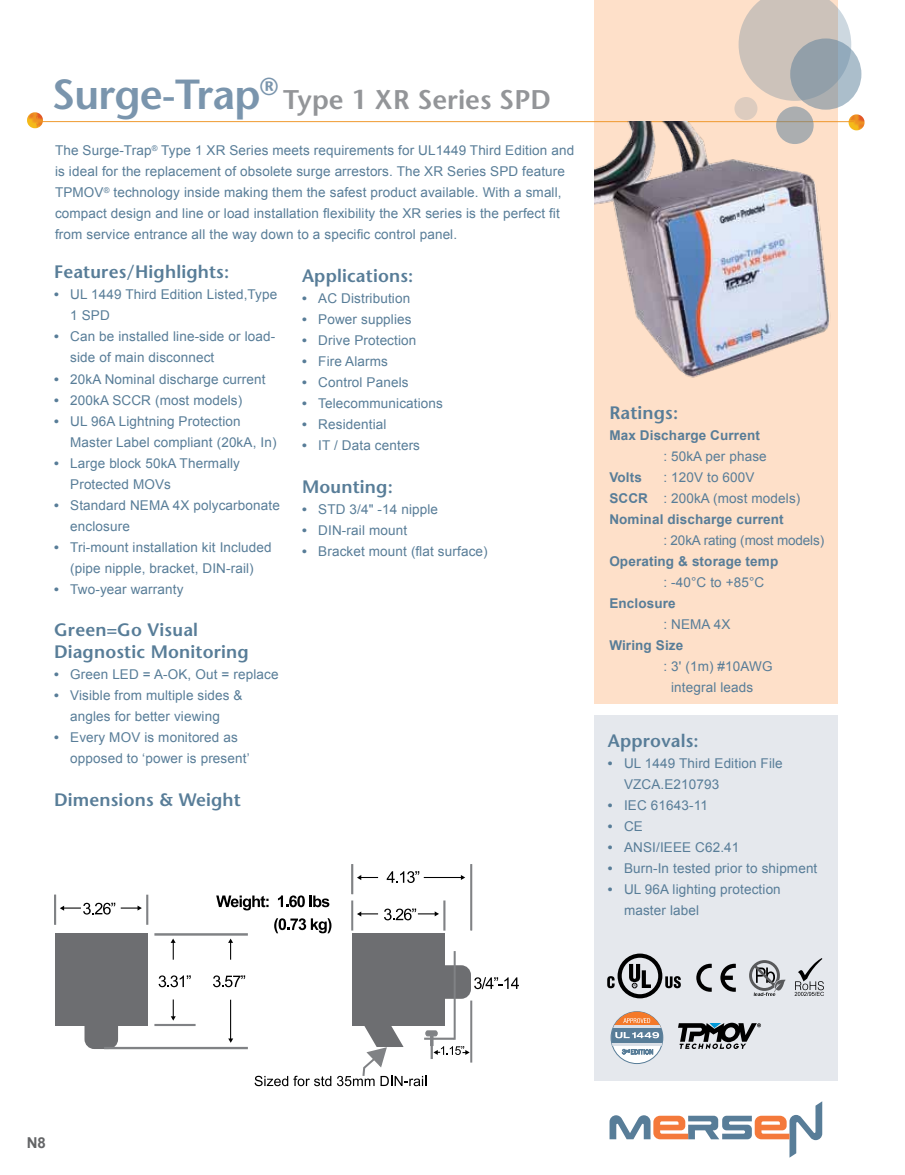
<style>
.page{position:relative;width:905px;height:1175px;background:#fff}
.page>*{position:absolute;margin:0;border:0;box-sizing:border-box;transform-origin:0 0}
.t1{font:600 42px "Stone Sans Std";letter-spacing:-.02em;color:#7a95ad}
.t2{font:600 27px "Stone Sans Std";color:#939598}
.t3{font:600 18px/21.6px "Stone Sans Std";letter-spacing:.01em;color:#587d98}
.t4{font:700 15px "Arial";color:#636466}
.t5{font:13.5px/21px "Arial";letter-spacing:.01em;color:#587d98}
.t6{font:700 13.5px "Arial";letter-spacing:.01em;color:#587d98}
.t7{font:13.5px "Arial";letter-spacing:-.01em;color:#587d98}
.s1{font-weight:700}
</style>
<div class="page">
<div style="left:595px;top:0;width:243px;height:703px;background:#fee0c9"></div>
<div style="left:595px;top:714px;width:243px;height:366px;background:#e5e8ed"></div>
<svg style="left:848px;top:114px;width:16px;height:16px"></svg>
<hr style="left:35px;top:121px;width:818px;height:1px;background:#ee9321">
<svg style="left:27px;top:112px;width:16px;height:16px"></svg>
<svg style="left:738px;top:0;width:113px;height:101px"></svg>
<svg style="left:790px;top:38px;width:71px;height:72px;background:#9ba8b2"></svg>
<svg style="left:776px;top:106px;width:37px;height:38px"></svg>
<div style="left:734px;top:97px;width:23px;height:23px;background:#ddccbf;border-radius:50%"></div>
<svg style="left:609px;top:1101px;width:213px;height:56px"></svg>
<svg style="left:696px;top:963px;width:15px;height:28px"></svg>
<svg style="left:720px;top:963px;width:15px;height:28px"></svg>
<svg style="left:749px;top:960px;width:36px;height:36px"></svg>
<svg style="left:794px;top:958px;width:30px;height:38px"></svg>
<svg style="left:678px;top:1022px;width:83px;height:27px"></svg>
<svg style="left:611px;top:1011px;width:51px;height:52px"></svg>
<svg style="left:614px;top:1011px;width:46px;height:14px"></svg>
<div style="left:611px;top:1026px;width:52px;height:18px;background:#587d98"></div>
<hr style="left:611px;top:1025px;width:52px;height:3px;background:#dbe0e7">
<hr style="left:611px;top:1042px;width:52px;height:3px;background:#dbe0e7">
<svg style="left:615px;top:1032px;width:44px;height:6px"></svg>
<svg style="left:621px;top:1047px;width:32px;height:8px"></svg>
<svg style="left:623px;top:1018px;width:27px;height:5px"></svg>
<svg style="left:607px;top:953px;width:73px;height:45px"></svg>
<img style="left:594px;top:122px;width:247px;height:263px">
<div style="left:352px;top:933px;width:92px;height:93px;background:#6d6e71"></div>
<div style="left:55px;top:933px;width:93px;height:93px;background:#6d6e71"></div>
<div style="left:434px;top:967px;width:35px;height:29px;background:#6d6e71;border-radius:8px"></div>
<div style="left:432px;top:965px;width:39px;height:33px;border:4px solid #6d6e71;border-radius:8px"></div>
<div style="left:87px;top:1012px;width:29px;height:34px;background:#6d6e71;border-radius:8px"></div>
<div style="left:84px;top:1010px;width:34px;height:39px;border:4px solid #6d6e71;border-radius:8px"></div>
<hr style="left:154px;top:933px;width:94px;height:2px;background:#808285">
<hr style="left:154px;top:1023px;width:41px;height:3px;background:#808285">
<hr style="left:104px;top:1046px;width:144px;height:3px;background:#808285">
<hr style="left:54px;top:894px;width:2px;height:30px;background:#808285">
<hr style="left:146px;top:894px;width:2px;height:30px;background:#808285">
<svg style="left:121px;top:905px;width:21px;height:5px"></svg>
<hr style="left:230px;top:999px;width:1px;height:41px;background:#000">
<svg style="left:228px;top:1038px;width:5px;height:4px"></svg>
<svg style="left:228px;top:938px;width:5px;height:21px"></svg>
<svg style="left:171px;top:938px;width:5px;height:21px"></svg>
<svg style="left:171px;top:999px;width:5px;height:21px"></svg>
<svg style="left:60px;top:902px;width:55px;height:12px"></svg>
<hr style="left:351px;top:900px;width:2px;height:30px;background:#808285">
<hr style="left:443px;top:900px;width:2px;height:30px;background:#808285">
<hr style="left:453px;top:951px;width:2px;height:88px;background:#808285">
<svg style="left:357px;top:911px;width:21px;height:5px"></svg>
<svg style="left:384px;top:908px;width:55px;height:12px"></svg>
<hr style="left:351px;top:864px;width:2px;height:30px;background:#808285">
<hr style="left:470px;top:864px;width:2px;height:66px;background:#808285">
<svg style="left:357px;top:875px;width:21px;height:5px"></svg>
<hr style="left:424px;top:877px;width:39px;height:1px;background:#000">
<svg style="left:461px;top:875px;width:4px;height:5px"></svg>
<svg style="left:386px;top:871px;width:33px;height:12px"></svg>
<svg style="left:474px;top:977px;width:45px;height:12px"></svg>
<svg style="left:254px;top:1075px;width:77px;height:11px"></svg>
<svg style="left:159px;top:975px;width:32px;height:12px"></svg>
<svg style="left:213px;top:975px;width:32px;height:12px"></svg>
<svg style="left:216px;top:895px;width:52px;height:15px"></svg>
<svg style="left:278px;top:895px;width:51px;height:12px"></svg>
<svg style="left:274px;top:918px;width:57px;height:15px"></svg>
<svg style="left:337px;top:1004px;width:132px;height:82px"></svg>
<hr style="left:430px;top:1043px;width:3px;height:16px;background:#808285">
<hr style="left:470px;top:1000px;width:2px;height:62px;background:#808285">
<h1 class="t1" style="left:52px;top:69px;width:228px">Surge-Trap<sup>®</sup></h1>
<h2 class="t2" style="left:283px;top:83px;width:269px">Type 1 XR Series SPD</h2>
<p class="t5" style="left:55px;top:140px;width:520px">The Surge-Trap<sup>®</sup> Type 1 XR Series meets requirements for UL1449 Third Edition and is ideal for the replacement of obsolete surge arrestors. The XR Series SPD feature TPMOV<sup>®</sup> technology inside making them the safest product available. With a small, compact design and line or load installation flexibility the XR series is the perfect fit from service entrance all the way down to a specific control panel.</p>
<h3 class="t3" style="left:54px;top:261px;width:177px">Features/Highlights:</h3>
<p class="t5" style="left:70px;top:284px;width:208px;text-indent:-16px"><span class="s1">•</span> UL 1449 Third Edition Listed,Type<br>1 SPD</p>
<p class="t5" style="left:70px;top:326px;width:206px;text-indent:-16px"><span class="s1">•</span> Can be installed line-side or load&shy;side of main disconnect</p>
<p class="t5" style="left:54px;top:368px;width:213px"><span class="s1">•</span> 20kA Nominal discharge current</p>
<p class="t5" style="left:54px;top:389px;width:190px"><span class="s1">•</span> 200kA SCCR (most models)</p>
<p class="t5" style="left:70px;top:410px;width:208px;text-indent:-16px"><span class="s1">•</span> UL 96A Lightning Protection<br>Master Label compliant (20kA, In)</p>
<p class="t5" style="left:70px;top:452px;width:171px;text-indent:-16px"><span class="s1">•</span> Large block 50kA Thermally<br>Protected MOVs</p>
<p class="t5" style="left:70px;top:494px;width:211px;text-indent:-16px"><span class="s1">•</span> Standard NEMA 4X polycarbonate enclosure</p>
<p class="t5" style="left:54px;top:536px;width:219px;text-align:center"><span class="s1">•</span> Tri-mount installation kit Included (pipe nipple, bracket, DIN-rail)</p>
<p class="t5" style="left:54px;top:578px;width:131px"><span class="s1">•</span> Two-year warranty</p>
<h3 class="t3" style="left:54px;top:619px;width:196px">Green=Go Visual<br>Diagnostic Monitoring</h3>
<p class="t5" style="left:54px;top:663px;width:226px"><span class="s1">•</span> Green LED = A-OK, Out = replace</p>
<p class="t5" style="left:54px;top:684px;width:190px;text-align:center"><span class="s1">•</span> Visible from multiple sides &amp; angles for better viewing</p>
<p class="t5" style="left:70px;top:726px;width:181px;text-indent:-16px"><span class="s1">•</span> Every MOV is monitored as opposed to ‘power is present’</p>
<h3 class="t3" style="left:54px;top:789px;width:188px">Dimensions &amp; Weight</h3>
<h3 class="t3" style="left:302px;top:265px;width:113px">Applications:</h3>
<p class="t5" style="left:302px;top:288px;width:110px"><span class="s1">•</span> AC Distribution</p>
<p class="t5" style="left:302px;top:309px;width:111px"><span class="s1">•</span> Power supplies</p>
<p class="t5" style="left:302px;top:330px;width:116px"><span class="s1">•</span> Drive Protection</p>
<p class="t5" style="left:302px;top:351px;width:87px"><span class="s1">•</span> Fire Alarms</p>
<p class="t5" style="left:302px;top:372px;width:108px"><span class="s1">•</span> Control Panels</p>
<p class="t5" style="left:302px;top:393px;width:142px"><span class="s1">•</span> Telecommunications</p>
<p class="t5" style="left:302px;top:414px;width:86px"><span class="s1">•</span> Residential</p>
<p class="t5" style="left:302px;top:435px;width:119px"><span class="s1">•</span> IT / Data centers</p>
<h3 class="t3" style="left:302px;top:476px;width:92px">Mounting:</h3>
<p class="t5" style="left:302px;top:499px;width:137px"><span class="s1">•</span> STD 3/4" -14 nipple</p>
<p class="t5" style="left:302px;top:520px;width:106px"><span class="s1">•</span> DIN-rail mount</p>
<p class="t5" style="left:302px;top:541px;width:187px"><span class="s1">•</span> Bracket mount (flat surface)</p>
<h3 class="t3" style="left:609px;top:401px;width:70px">Ratings:</h3>
<p class="t6" style="left:609px;top:426px;width:152px">Max Discharge Current</p>
<p class="t5" style="left:663px;top:445px;width:105px">: 50kA per phase</p>
<p class="t6" style="left:609px;top:468px;width:34px">Volts</p>
<p class="t5" style="left:609px;top:466px;width:192px;text-indent:54px">: 120V to 600V<br><span class="s1">SCCR</span> : 200kA (most models)<br><span class="s1">Nominal discharge current</span></p>
<p class="t7" style="left:663px;top:531px;width:162px">: 20kA rating (most models)</p>
<p class="t6" style="left:609px;top:552px;width:170px">Operating &amp; storage temp</p>
<p class="t5" style="left:663px;top:571px;width:102px">: -40°C to +85°C</p>
<p class="t6" style="left:609px;top:594px;width:68px">Enclosure</p>
<p class="t5" style="left:663px;top:613px;width:69px">: NEMA 4X</p>
<p class="t6" style="left:609px;top:636px;width:75px">Wiring Size</p>
<p class="t5" style="left:671px;top:655px;width:103px;text-indent:-8px">: 3' (1m) #10AWG integral leads</p>
<h3 class="t3" style="left:608px;top:729px;width:92px">Approvals:</h3>
<p class="t5" style="left:624px;top:752px;width:160px;text-indent:-16px"><span class="s1">•</span> UL 1449 Third Edition File<br>VZCA.E210793</p>
<p class="t5" style="left:608px;top:794px;width:101px"><span class="s1">•</span> IEC 61643-11</p>
<p class="t5" style="left:608px;top:815px;width:37px"><span class="s1">•</span> CE</p>
<p class="t5" style="left:608px;top:836px;width:133px"><span class="s1">•</span> ANSI/IEEE C62.41</p>
<p class="t5" style="left:608px;top:857px;width:211px"><span class="s1">•</span> Burn-In tested prior to shipment</p>
<p class="t5" style="left:624px;top:878px;width:158px;text-indent:-16px"><span class="s1">•</span> UL 96A lighting protection master label</p>
<p class="t4" style="left:27px;top:1132px;width:21px">N8</p>
</div>
